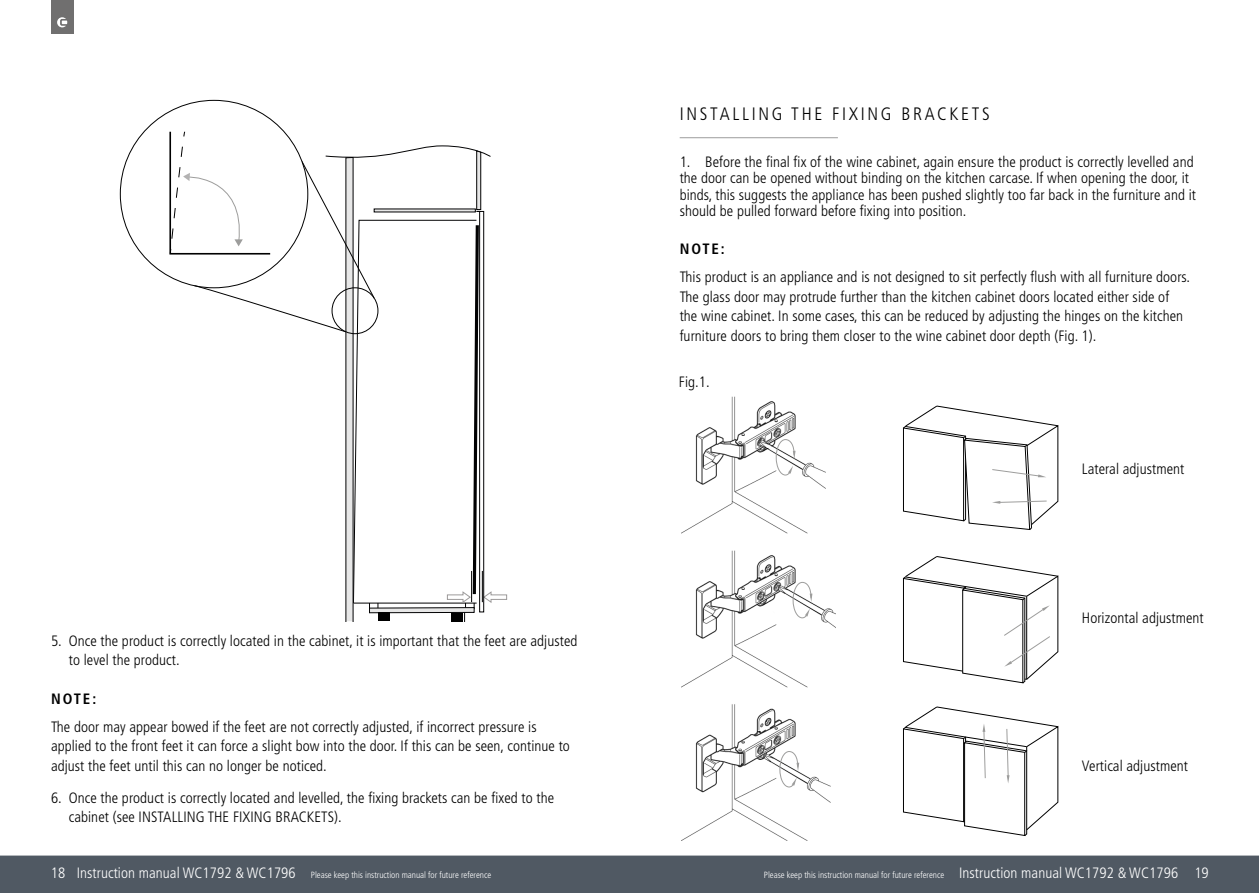
<style>
.page{position:relative;width:1259px;height:893px;background:#fff}
.page>*{position:absolute;margin:0;border:0;box-sizing:border-box;transform-origin:0 0}
.t1{font:300 condensed 18px "Frutiger";letter-spacing:.15em;color:#000}
.t2{font:300 condensed 15px/19.5px "Frutiger";letter-spacing:.005em;color:#000}
.t3{font:700 condensed 15px "Frutiger";letter-spacing:.13em;color:#000}
.t4{font:300 condensed 9px "Frutiger";color:#fff}
.s1{font-size:15px}
</style>
<div class="page">
<div style="left:0;top:855px;width:1259px;height:38px;background:#505963"></div>
<div style="left:51px;top:0;width:22px;height:33px;background:#706f6f"></div>
<svg style="left:57px;top:17px;width:10px;height:10px"></svg>
<svg style="left:169px;top:130px;width:338px;height:491px"></svg>
<hr style="left:679px;top:137px;width:159px;height:1px;background:#9d9d9c">
<img style="left:681px;top:396px;width:154px;height:445px">
<svg style="left:775px;top:439px;width:20px;height:37px"></svg>
<svg style="left:792px;top:582px;width:20px;height:36px"></svg>
<svg style="left:779px;top:751px;width:20px;height:36px"></svg>
<svg style="left:903px;top:405px;width:155px;height:125px"></svg>
<svg style="left:903px;top:556px;width:155px;height:128px"></svg>
<svg style="left:903px;top:706px;width:155px;height:130px"></svg>
<p class="t1" style="left:679px;top:104px;width:312px">INSTALLING THE FIXING BRACKETS</p>
<p class="t2" style="left:679px;top:153px;width:518px;line-height:16.5px">1. Before the final fix of the wine cabinet, again ensure the product is correctly levelled and the door can be opened without binding on the kitchen carcase. If when opening the door, it binds, this suggests the appliance has been pushed slightly too far back in the furniture and it should be pulled forward before fixing into position.</p>
<p class="t3" style="left:679px;top:240px;width:47px">NOTE:</p>
<p class="t2" style="left:679px;top:268px;width:512px">This product is an appliance and is not designed to sit perfectly flush with all furniture doors.<br>The glass door may protrude further than the kitchen cabinet doors located either side of the wine cabinet. In some cases, this can be reduced by adjusting the hinges on the kitchen furniture doors to bring them closer to the wine cabinet door depth (Fig. 1).</p>
<p class="t2" style="left:69px;top:631px;width:510px;text-indent:-18px">5. Once the product is correctly located in the cabinet, it is important that the feet are adjusted to level the product.</p>
<p class="t3" style="left:51px;top:689px;width:47px">NOTE:</p>
<p class="t2" style="left:51px;top:717px;width:520px">The door may appear bowed if the feet are not correctly adjusted, if incorrect pressure is applied to the front feet it can force a slight bow into the door. If this can be seen, continue to adjust the feet until this can no longer be noticed.</p>
<p class="t2" style="left:69px;top:788px;width:487px;text-indent:-18px">6. Once the product is correctly located and levelled, the fixing brackets can be fixed to the cabinet (see INSTALLING THE FIXING BRACKETS).</p>
<p class="t2" style="left:679px;top:372px;width:32px">Fig.1.</p>
<p class="t2" style="left:1082px;top:459px;width:104px">Lateral adjustment</p>
<p class="t2" style="left:1082px;top:608px;width:123px">Horizontal adjustment</p>
<p class="t2" style="left:1082px;top:756px;width:108px">Vertical adjustment</p>
<p class="t4" style="left:51px;top:869px;width:442px"><span class="s1">18 Instruction manual WC1792 &amp; WC1796</span> Please keep this instruction manual for future reference</p>
<p class="t4" style="left:764px;top:869px;width:446px">Please keep this instruction manual for future reference <span class="s1">Instruction manual WC1792 &amp; WC1796 19</span></p>
</div>
